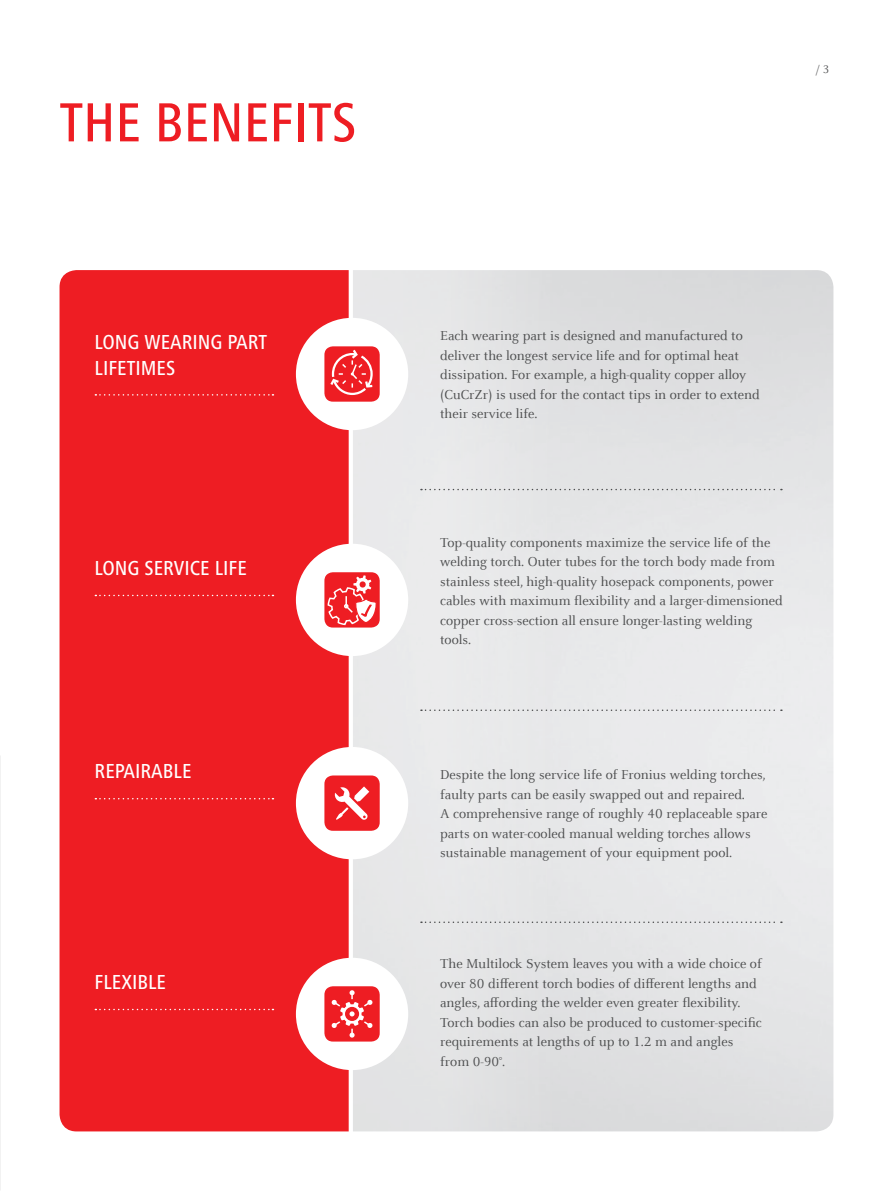
<style>
.page{position:relative;width:893px;height:1191px;background:#fff}
.page>*{position:absolute;margin:0;border:0;box-sizing:border-box;transform-origin:0 0}
.t1{font:500 condensed 57px "Frutiger Next LTW1 G";color:#ee1d23}
.t2{font:500 condensed 21px/25.5px "Frutiger Next LTW1 G";color:#fff}
.t3{font:14.25px/19.5px "Celeste Offc Pro";color:#4b4c4d}
.t4{font:12px "Celeste Offc Pro";color:#4b4c4d}
</style>
<div class="page">
<div style="left:353px;top:270px;width:210px;height:861px;background:#e7e7e8"></div>
<div style="left:60px;top:270px;width:289px;height:861px;background:#ee1d23"></div>
<div style="left:299px;top:960px;width:106px;height:107px;background:#fff;border-radius:50%"></div>
<div style="left:324px;top:986px;width:56px;height:55px;background:#ee1d23;border-radius:9px"></div>
<svg style="left:331px;top:990px;width:42px;height:47px"></svg>
<div style="left:296px;top:957px;width:112px;height:113px;border:6px solid #fff;border-radius:50%"></div>
<svg style="left:421px;top:489px;width:361px;height:1px"></svg>
<svg style="left:421px;top:709px;width:361px;height:2px"></svg>
<svg style="left:421px;top:921px;width:361px;height:2px"></svg>
<img style="left:0;top:754px;width:1px;height:437px">
<div style="left:299px;top:547px;width:106px;height:106px;background:#fff;border-radius:50%"></div>
<div style="left:324px;top:572px;width:56px;height:55px;background:#ee1d23;border-radius:9px"></div>
<svg style="left:327px;top:575px;width:50px;height:51px"></svg>
<div style="left:296px;top:544px;width:112px;height:112px;border:6px solid #fff;border-radius:50%"></div>
<div style="left:299px;top:750px;width:106px;height:106px;background:#fff;border-radius:50%"></div>
<div style="left:324px;top:775px;width:56px;height:55px;background:#ee1d23;border-radius:9px"></div>
<svg style="left:334px;top:786px;width:35px;height:34px"></svg>
<div style="left:296px;top:747px;width:112px;height:112px;border:6px solid #fff;border-radius:50%"></div>
<div style="left:299px;top:321px;width:106px;height:106px;background:#fff;border-radius:50%"></div>
<div style="left:324px;top:346px;width:56px;height:56px;background:#ee1d23;border-radius:9px"></div>
<svg style="left:328px;top:347px;width:45px;height:48px"></svg>
<div style="left:296px;top:318px;width:112px;height:112px;border:6px solid #fff;border-radius:50%"></div>
<svg style="left:95px;top:1008px;width:178px;height:2px"></svg>
<svg style="left:95px;top:595px;width:178px;height:1px"></svg>
<svg style="left:95px;top:798px;width:178px;height:1px"></svg>
<svg style="left:95px;top:394px;width:178px;height:1px"></svg>
<h1 class="t1" style="left:60px;top:90px;width:299px">THE BENEFITS</h1>
<h2 class="t2" style="left:95px;top:329px;width:174px">LONG WEARING PART<br>LIFETIMES</h2>
<h2 class="t2" style="left:95px;top:555px;width:154px">LONG SERVICE LIFE</h2>
<h2 class="t2" style="left:95px;top:758px;width:98px">REPAIRABLE</h2>
<h2 class="t2" style="left:95px;top:969px;width:73px">FLEXIBLE</h2>
<p class="t4" style="left:816px;top:61px;width:14px">/ 3</p>
<p class="t3" style="left:440px;top:326px;width:321px">Each wearing part is designed and manufactured to deliver the longest service life and for optimal heat dissipation. For example, a high-quality copper alloy (CuCrZr) is used for the contact tips in order to extend their service life.</p>
<p class="t3" style="left:440px;top:532px;width:344px">Top-quality components maximize the service life of the welding torch. Outer tubes for the torch body made from stainless steel, high-quality hosepack components, power cables with maximum flexibility and a larger-dimensioned copper cross-section all ensure longer-lasting welding tools.</p>
<p class="t3" style="left:440px;top:764px;width:329px">Despite the long service life of Fronius welding torches, faulty parts can be easily swapped out and repaired.<br>A comprehensive range of roughly 40 replaceable spare parts on water-cooled manual welding torches allows sustainable management of your equipment pool.</p>
<p class="t3" style="left:440px;top:953px;width:323px">The Multilock System leaves you with a wide choice of over 80 different torch bodies of different lengths and angles, affording the welder even greater flexibility.<br>Torch bodies can also be produced to customer-specific requirements at lengths of up to 1.2 m and angles from 0-90°.</p>
</div>
